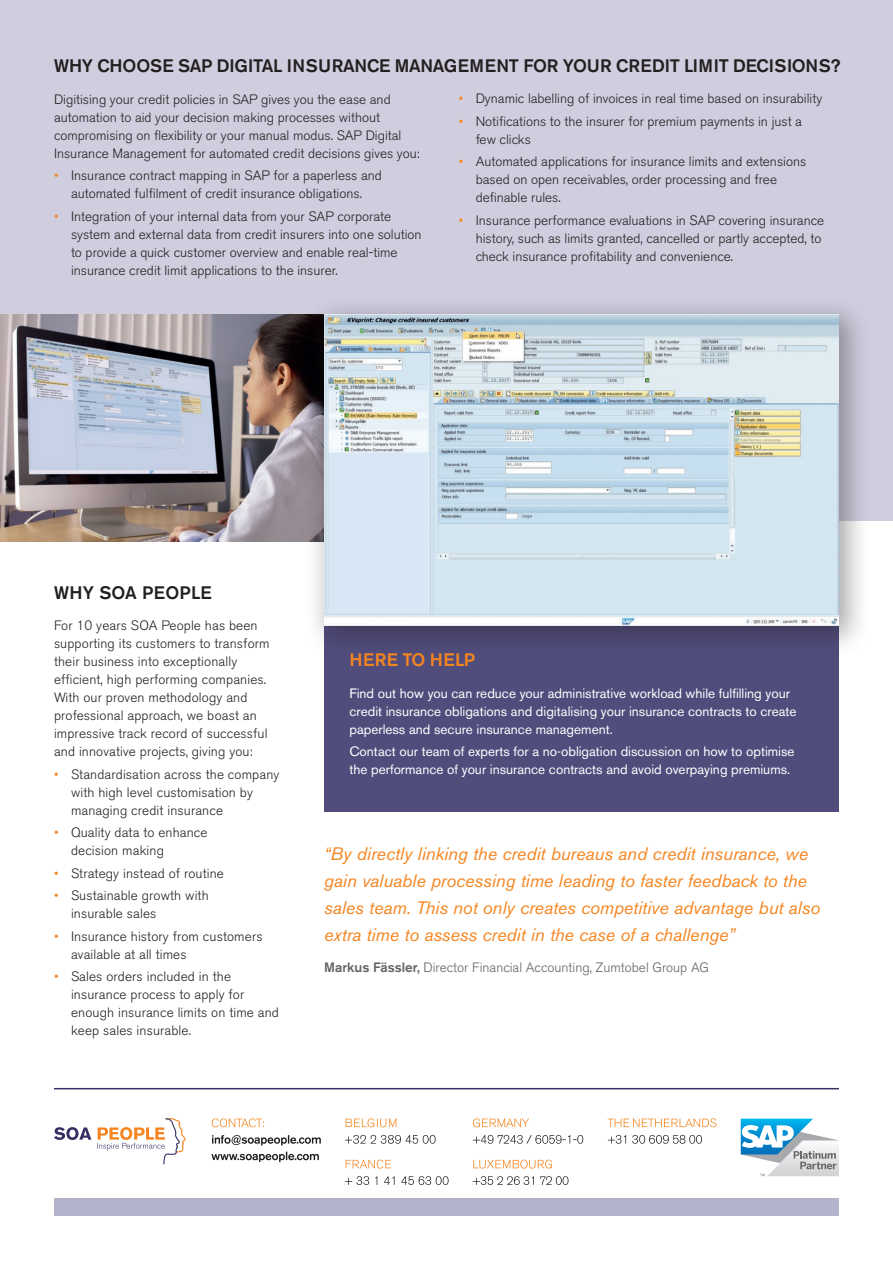
<style>
.page{position:relative;width:893px;height:1263px;background:#fff}
.page>*{position:absolute;margin:0;border:0;box-sizing:border-box;transform-origin:0 0}
.t1{font:italic 18px/27px "Akzidenz Grotesk BE";color:#f58520}
.t2{font:500 18px "Akzidenz Grotesk BE";letter-spacing:-.015em;color:#231f20}
.t3{font:500 18px "Akzidenz Grotesk BE";letter-spacing:.01em;color:#231f20}
.t4{font:500 18px "Akzidenz Grotesk BE";letter-spacing:.025em;color:#f58520}
.t5{font:300 13.5px/18px "Akzidenz Grotesk BE";color:#231f20}
.t6{font:13.5px/18px "Akzidenz Grotesk BE";color:#fff}
.t7{font:300 13.5px "Akzidenz Grotesk BE";color:#636366}
.s1{color:#f58520}
.s2{font-weight:500}
</style>
<div class="page">
<div style="left:0;top:0;width:893px;height:521px;background:#cfcdde"></div>
<img style="left:0;top:315px;width:305px;height:226px">
<div style="left:54px;top:1198px;width:785px;height:18px;background:#b4b3cc"></div>
<svg style="left:54px;top:1127px;width:37px;height:13px"></svg>
<svg style="left:97px;top:1118px;width:89px;height:46px"></svg>
<svg style="left:345px;top:1176px;width:104px;height:9px"></svg>
<svg style="left:346px;top:1160px;width:45px;height:8px"></svg>
<svg style="left:345px;top:1135px;width:91px;height:9px"></svg>
<svg style="left:346px;top:1118px;width:50px;height:9px"></svg>
<svg style="left:211px;top:1151px;width:108px;height:11px"></svg>
<svg style="left:212px;top:1135px;width:109px;height:10px"></svg>
<svg style="left:212px;top:1118px;width:52px;height:9px"></svg>
<svg style="left:473px;top:1176px;width:95px;height:9px"></svg>
<svg style="left:473px;top:1160px;width:79px;height:8px"></svg>
<svg style="left:473px;top:1135px;width:110px;height:9px"></svg>
<svg style="left:473px;top:1118px;width:56px;height:9px"></svg>
<svg style="left:608px;top:1135px;width:94px;height:9px"></svg>
<svg style="left:608px;top:1118px;width:108px;height:9px"></svg>
<svg style="left:741px;top:1119px;width:98px;height:57px"></svg>
<div style="left:324px;top:625px;width:515px;height:187px;background:#504c7c"></div>
<hr style="left:54px;top:1088px;width:785px;height:1px;background:#352f64">
<div style="left:305px;top:295px;width:567px;height:362px;background:#231f20;opacity:.4"></div>
<img style="left:324px;top:315px;width:415px;height:310px">
<img style="left:739px;top:315px;width:100px;height:310px">
<h1 class="t2" style="left:54px;top:55px;width:788px">WHY CHOOSE SAP DIGITAL INSURANCE MANAGEMENT FOR YOUR CREDIT LIMIT DECISIONS?</h1>
<p class="t5" style="left:54px;top:90px;width:367px">Digitising your credit policies in SAP gives you the ease and automation to aid your decision making processes without compromising on flexibility or your manual modus. SAP Digital Insurance Management for automated credit decisions gives you:</p>
<p class="t5" style="left:54px;top:167px;width:329px;text-align:center"><span class="s1">•</span> Insurance contract mapping in SAP for a paperless and automated fulfilment of credit insurance obligations.</p>
<p class="t5" style="left:71px;top:207px;width:352px;text-indent:-17px"><span class="s1">•</span> Integration of your internal data from your SAP corporate system and external data from credit insurers into one solution to provide a quick customer overview and enable real-time insurance credit limit applications to the insurer.</p>
<p class="t5" style="left:459px;top:90px;width:365px"><span class="s1">•</span> Dynamic labelling of invoices in real time based on insurability</p>
<p class="t5" style="left:476px;top:113px;width:328px;text-indent:-17px"><span class="s1">•</span> Notifications to the insurer for premium payments in just a few clicks</p>
<p class="t5" style="left:476px;top:153px;width:332px;text-indent:-17px"><span class="s1">•</span> Automated applications for insurance limits and extensions based on open receivables, order processing and free definable rules.</p>
<p class="t5" style="left:476px;top:212px;width:350px;text-indent:-17px"><span class="s1">•</span> Insurance performance evaluations in SAP covering insurance history, such as limits granted, cancelled or partly accepted, to check insurance profitability and convenience.</p>
<h1 class="t3" style="left:54px;top:581px;width:159px">WHY SOA PEOPLE</h1>
<p class="t5" style="left:54px;top:617px;width:217px">For 10 years SOA People has been supporting its customers to transform their business into exceptionally efficient, high performing companies.<br>With our proven methodology and professional approach, we boast an impressive track record of successful and innovative projects, giving you:</p>
<p class="t5" style="left:71px;top:765px;width:210px;text-indent:-17px"><span class="s1">•</span> Standardisation across the company with high level customisation by managing credit insurance</p>
<p class="t5" style="left:71px;top:824px;width:138px;text-indent:-17px"><span class="s1">•</span> Quality data to enhance decision making</p>
<p class="t5" style="left:54px;top:864px;width:171px"><span class="s1">•</span> Strategy instead of routine</p>
<p class="t5" style="left:71px;top:887px;width:139px;text-indent:-17px"><span class="s1">•</span> Sustainable growth with insurable sales</p>
<p class="t5" style="left:71px;top:927px;width:193px;text-indent:-17px"><span class="s1">•</span> Insurance history from customers available at all times</p>
<p class="t5" style="left:71px;top:968px;width:209px;text-indent:-17px"><span class="s1">•</span> Sales orders included in the insurance process to apply for enough insurance limits on time and keep sales insurable.</p>
<h1 class="t4" style="left:349px;top:649px;width:127px">HERE TO HELP</h1>
<p class="t6" style="left:349px;top:684px;width:448px">Find out how you can reduce your administrative workload while fulfilling your credit insurance obligations and digitalising your insurance contracts to create paperless and secure insurance management.</p>
<p class="t6" style="left:349px;top:742px;width:447px">Contact our team of experts for a no-obligation discussion on how to optimise the performance of your insurance contracts and avoid overpaying premiums.</p>
<p class="t1" style="left:324px;top:840px;width:497px">“By directly linking the credit bureaus and credit insurance, we gain valuable processing time leading to faster feedback to the sales team. This not only creates competitive advantage but also extra time to assess credit in the case of a challenge”</p>
<p class="t7" style="left:324px;top:960px;width:386px"><span class="s2">Markus Fässler,</span> Director Financial Accounting, Zumtobel Group AG</p>
</div>
